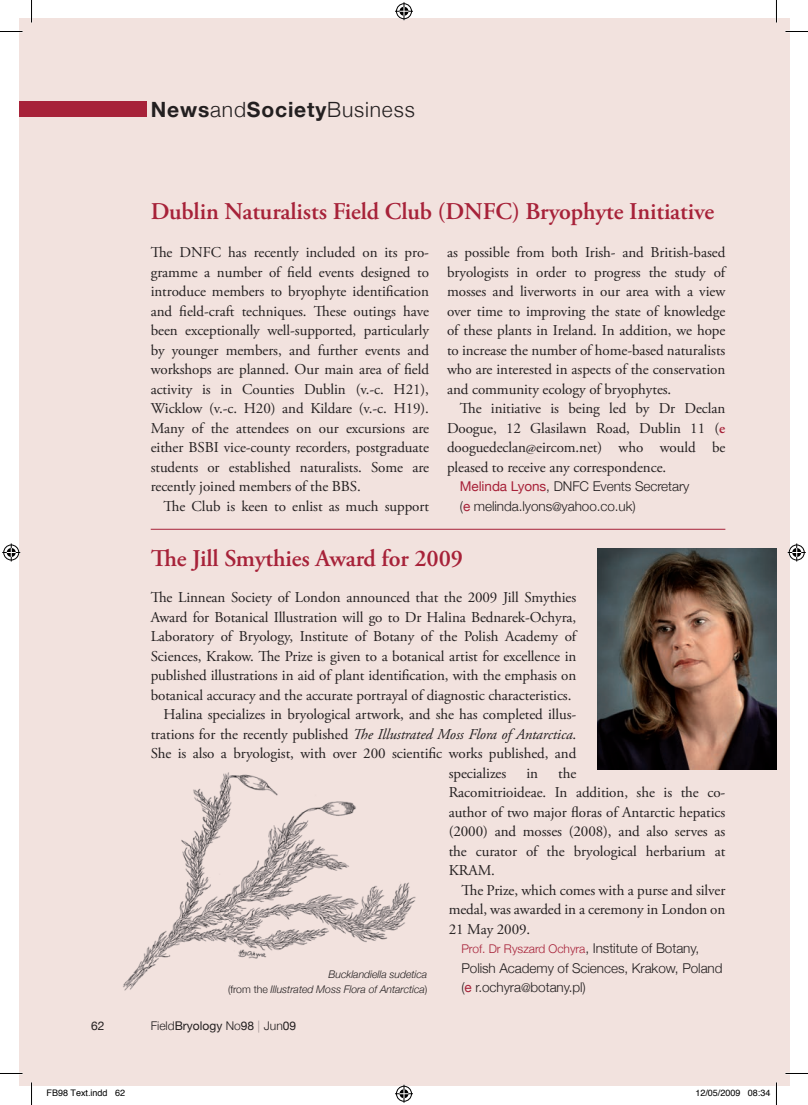
<style>
.page{position:relative;width:808px;height:1105px;background:#fff}
.page>*{position:absolute;margin:0;border:0;box-sizing:border-box;transform-origin:0 0}
.t1{font:600 24px "Adobe Garamond Pro";letter-spacing:-.005em;color:#a72239}
.t2{font:700 21px "Helvetica Neue";letter-spacing:.04em;color:#231f20}
.t3{font:15px/19.5px "Adobe Garamond Pro";letter-spacing:-.005em;color:#231f20;text-align:justify}
.t4{font:italic 15px "Adobe Garamond Pro";letter-spacing:-.005em;color:#231f20}
.t5{font:300 13.5px/19.5px "Helvetica Neue";letter-spacing:-.005em;color:#231f20}
.t6{font:300 12px "Helvetica Neue";letter-spacing:-.005em;color:#a72239}
.t7{font:12px "Helvetica Neue";color:#231f20}
.t8{font:italic 300 10.5px/15px "Helvetica Neue";letter-spacing:-.005em;color:#231f20;text-align:right}
.t9{font:9px "Helvetica";color:#000}
.s1{font-weight:300}
.s2{font-weight:600;color:#a72239}
.s3{font-size:13.5px}
.s4{font-weight:400;color:#a72239}
.s5{font-size:12px}
.s6{font-style:normal}
.s7{font-size:13.5px;color:#231f20}
.s8{font-weight:200}
</style>
<div class="page">
<div style="left:19px;top:19px;width:769px;height:1067px;background:#f2e2de"></div>
<div style="left:19px;top:101px;width:127px;height:16px;background:#a72239"></div>
<hr style="left:151px;top:529px;width:574px;height:1px;background:#a72239">
<img style="left:597px;top:548px;width:179px;height:221px">
<img style="left:123px;top:772px;width:293px;height:218px">
<hr style="left:0;top:1072px;width:22px;height:2px;background:#fff">
<hr style="left:785px;top:1072px;width:22px;height:2px;background:#fff">
<hr style="left:775px;top:0;width:2px;height:22px;background:#fff">
<hr style="left:775px;top:1082px;width:2px;height:23px;background:#fff">
<svg style="left:0;top:31px;width:22px;height:1px"></svg>
<svg style="left:785px;top:31px;width:22px;height:1px"></svg>
<svg style="left:0;top:1073px;width:22px;height:1px"></svg>
<svg style="left:785px;top:1073px;width:22px;height:1px"></svg>
<svg style="left:31px;top:0;width:1px;height:22px"></svg>
<svg style="left:31px;top:1082px;width:1px;height:23px"></svg>
<svg style="left:395px;top:2px;width:18px;height:18px"></svg>
<svg style="left:395px;top:1084px;width:18px;height:18px"></svg>
<svg style="left:2px;top:543px;width:18px;height:18px"></svg>
<svg style="left:787px;top:543px;width:18px;height:18px"></svg>
<h2 class="t2" style="left:151px;top:96px;width:265px">News<span class="s1">and</span>Society<span class="s1">Business</span></h2>
<h1 class="t1" style="left:151px;top:198px;width:564px">Dublin Naturalists Field Club (DNFC) Bryophyte Initiative</h1>
<p class="t3" style="left:151px;top:243px;width:280px">The DNFC has recently included on its pro&shy;gramme a number of field events designed to introduce members to bryophyte identification and field-craft techniques. These outings have been exceptionally well-supported, particularly by younger members, and further events and workshops are planned. Our main area of field activity is in Counties Dublin (v.-c. H21), Wicklow (v.-c. H20) and Kildare (v.-c. H19).<br>Many of the attendees on our excursions are either BSBI vice-county recorders, postgraduate students or established naturalists. Some are recently joined members of the BBS.</p>
<p class="t3" style="left:163px;top:497px;width:267px">The Club is keen to enlist as much support</p>
<p class="t3" style="left:447px;top:243px;width:280px">as possible from both Irish- and British-based bryologists in order to progress the study of mosses and liverworts in our area with a view over time to improving the state of knowledge of these plants in Ireland. In addition, we hope to increase the number of home-based naturalists who are interested in aspects of the conservation and community ecology of bryophytes.</p>
<p class="t3" style="left:447px;top:399px;width:280px;text-indent:13px">The initiative is being led by Dr Declan Doogue, 12 Glasilawn Road, Dublin 11 (<span class="s2">e </span>dooguedeclan<span class="s3">@</span>eircom.net) who would be pleased to receive any correspondence.</p>
<p class="t5" style="left:459px;top:477px;width:231px"><span class="s4">Melinda Lyons</span>, DNFC Events Secretary (<span class="s4">e</span> melinda.lyons<span class="s5">@</span>yahoo.co.uk)</p>
<h1 class="t1" style="left:151px;top:544px;width:314px">The Jill Smythies Award for 2009</h1>
<p class="t3" style="left:151px;top:588px;width:427px">The Linnean Society of London announced that the 2009 Jill Smythies</p>
<p class="t3" style="left:151px;top:608px;width:427px">Award for Botanical Illustration will go to Dr Halina Bednarek-Ochyra,</p>
<p class="t3" style="left:151px;top:627px;width:427px">Laboratory of Bryology, Institute of Botany of the Polish Academy of</p>
<p class="t3" style="left:151px;top:647px;width:427px">Sciences, Krakow. The Prize is given to a botanical artist for excellence in</p>
<p class="t3" style="left:151px;top:666px;width:427px">published illustrations in aid of plant identification, with the emphasis on</p>
<p class="t3" style="left:151px;top:686px;width:422px">botanical accuracy and the accurate portrayal of diagnostic characteristics.</p>
<p class="t3" style="left:163px;top:705px;width:414px">Halina specializes in bryological artwork, and she has completed illus-</p>
<p class="t4" style="left:151px;top:725px;width:427px"><span class="s6">trations for the recently published</span> The Illustrated Moss Flora of Antarctica<span class="s6">.</span></p>
<p class="t3" style="left:151px;top:744px;width:427px">She is also a bryologist, with over 200 scientific works published, and</p>
<p class="t3" style="left:448px;top:764px;width:59px">specializes</p>
<p class="t3" style="left:526px;top:764px;width:13px">in</p>
<p class="t3" style="left:448px;top:764px;width:278px;text-align:left;text-indent:109px">the<br>Racomitrioideae. In addition, she is the co&shy;author of two major floras of Antarctic hepatics (2000) and mosses (2008), and also serves as the curator of the bryological herbarium at<br>KRAM.</p>
<p class="t3" style="left:448px;top:881px;width:278px;text-indent:13px">The Prize, which comes with a purse and silver medal, was awarded in a ceremony in London on 21 May 2009.</p>
<p class="t6" style="left:461px;top:941px;width:239px">Prof. Dr Ryszard Ochyra<span class="s7">, Institute of Botany,</span></p>
<p class="t5" style="left:461px;top:958px;width:262px">Polish Academy of Sciences, Krakow, Poland (<span class="s4">e</span> r.ochyra<span class="s5">@</span>botany.pl)</p>
<p class="t8" style="left:228px;top:966px;width:201px">Bucklandiella sudetica<br><span class="s6">(from the</span> Illustrated Moss Flora of Antarctica<span class="s6">)</span></p>
<p class="t7" style="left:91px;top:1018px;width:15px">62</p>
<p class="t7" style="left:151px;top:1018px;width:147px"><span class="s1">Field</span>Bryology <span class="s1">No</span>98 <span class="s8">|</span> <span class="s1">Jun</span>09</p>
<p class="t9" style="left:46px;top:1086px;width:80px">FB98 Text.indd 62</p>
<p class="t9" style="left:695px;top:1086px;width:77px">12/05/2009 08:34</p>
</div>
